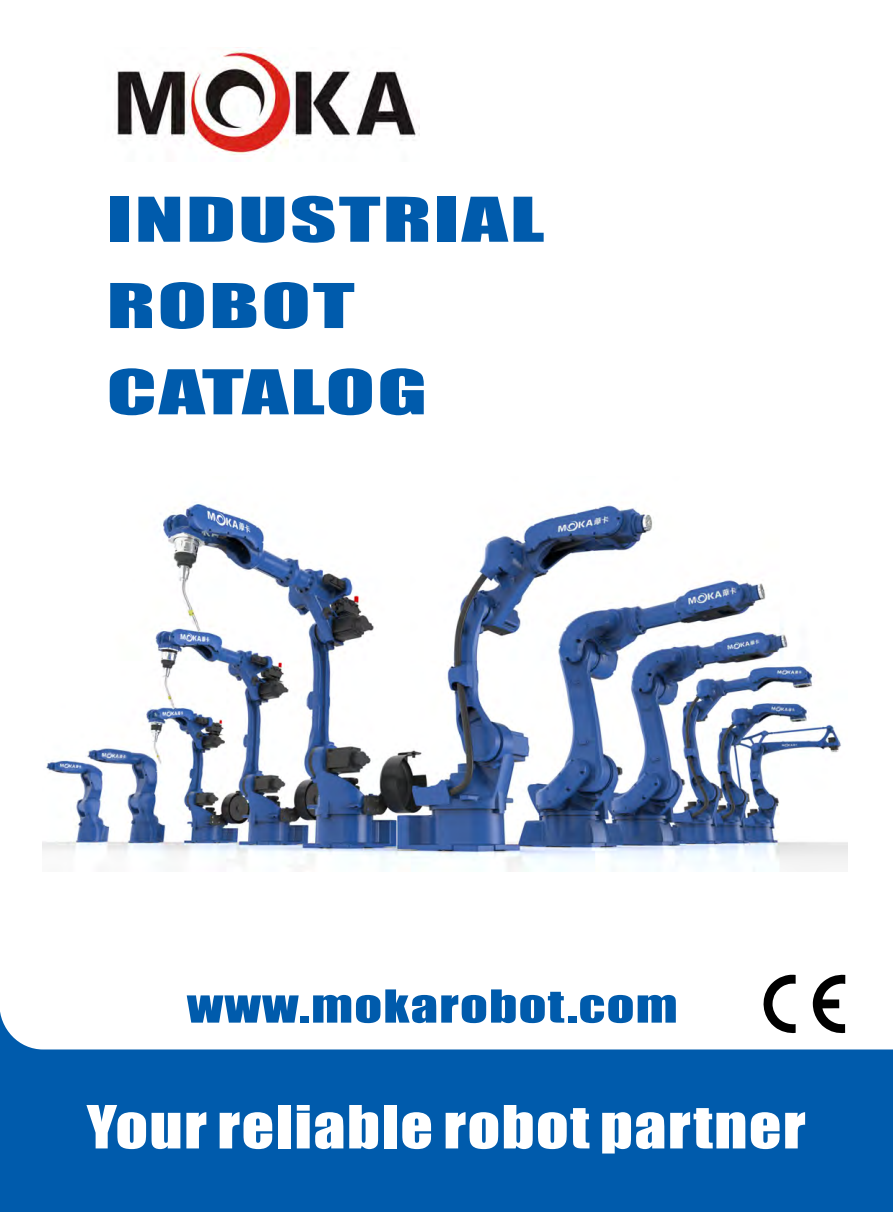
<style>
.page{position:relative;width:893px;height:1212px;background:#fff}
.page>*{position:absolute;margin:0;border:0;box-sizing:border-box;transform-origin:0 0}
.t1{font:57px/86.2px "Impact";letter-spacing:.02em;color:#005bac;scale:1.6 1}
.t2{font:54.9px "Impact";letter-spacing:.025em;color:#fff;scale:1.15 1}
.t3{font:42px "Impact";letter-spacing:.025em;color:#005bac;scale:1.29 1}
</style>
<div class="page">
<svg style="left:0;top:1004px;width:893px;height:208px;fill:#005bac"></svg>
<svg style="left:760px;top:974px;width:36px;height:60px"></svg>
<svg style="left:813px;top:975px;width:32px;height:58px"></svg>
<img style="left:42px;top:503px;width:805px;height:368px">
<img style="left:117px;top:47px;width:302px;height:108px">
<p class="t1" style="left:107px;top:175px;width:275px">INDUSTRIAL<br>ROBOT<br>CATALOG</p>
<p class="t3" style="left:187px;top:973px;width:382px">www.mokarobot.com</p>
<p class="t2" style="left:87px;top:1084px;width:627px">Your reliable robot partner</p>
</div>
